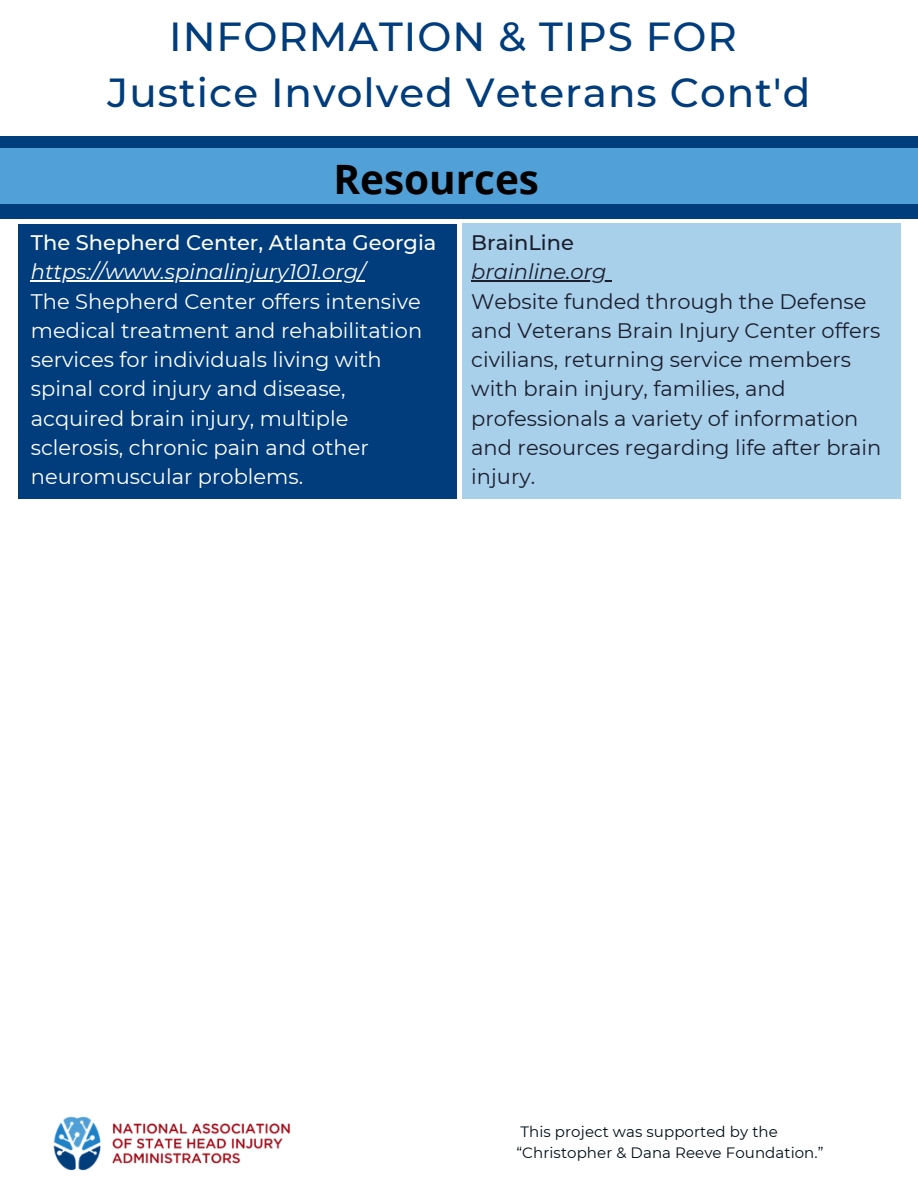
<style>
.page{position:relative;width:918px;height:1188px;background:#fff}
.page>*{position:absolute;margin:0;border:0;box-sizing:border-box;transform-origin:0 0}
.t1{font:500 40.5px/56.2px "Montserrat";letter-spacing:.025em;color:#013d7c;text-align:center}
.t2{font:700 40.5px "Open Sans";color:#000}
.t3{font:21px/29.2px "Montserrat";color:#fff}
.t4{font:21px/29.2px "Montserrat";color:#1a1e2d}
.t5{font:500 21px "Montserrat";color:#fff}
.t6{font:italic 21px "Montserrat";color:#fff}
.t7{font:italic 21px "Montserrat";color:#1a1e2d}
.t8{font:500 21px "Montserrat";color:#1a1e2d}
.t9{font:15px/20.2px "Montserrat";letter-spacing:.005em;color:#000d16}
</style>
<div class="page">
<div style="left:18px;top:224px;width:439px;height:275px;background:#013d7c"></div>
<div style="left:462px;top:223px;width:439px;height:276px;background:#a9d0eb"></div>
<hr style="left:31px;top:280px;width:334px;height:2px;background:#fff">
<hr style="left:471px;top:280px;width:136px;height:2px;background:#1a1e2d">
<div style="left:0;top:136px;width:918px;height:15px;background:#003d7d"></div>
<div style="left:0;top:148px;width:918px;height:63px;background:#51a1d8"></div>
<div style="left:0;top:204px;width:918px;height:15px;background:#003d7d"></div>
<img style="left:53px;top:1116px;width:238px;height:55px">
<h1 class="t1" style="left:108px;top:8px;width:704px">INFORMATION &amp; TIPS FOR<br>Justice Involved Veterans Cont'd</h1>
<h2 class="t2" style="left:333px;top:150px;width:207px">Resources</h2>
<h3 class="t5" style="left:31px;top:230px;width:407px">The Shepherd Center, Atlanta Georgia</h3>
<p class="t6" style="left:31px;top:259px;width:336px">https://www.spinalinjury101.org/</p>
<p class="t3" style="left:31px;top:286px;width:393px">The Shepherd Center offers intensive medical treatment and rehabilitation services for individuals living with spinal cord injury and disease, acquired brain injury, multiple sclerosis, chronic pain and other neuromuscular problems.</p>
<h3 class="t8" style="left:471px;top:230px;width:104px">BrainLine</h3>
<p class="t7" style="left:471px;top:259px;width:137px">brainline.org</p>
<p class="t4" style="left:471px;top:286px;width:412px">Website funded through the Defense and Veterans Brain Injury Center offers civilians, returning service members with brain injury, families, and professionals a variety of information and resources regarding life after brain injury.</p>
<p class="t9" style="left:516px;top:1122px;width:309px">This project was supported by the “Christopher &amp; Dana Reeve Foundation.”</p>
</div>
